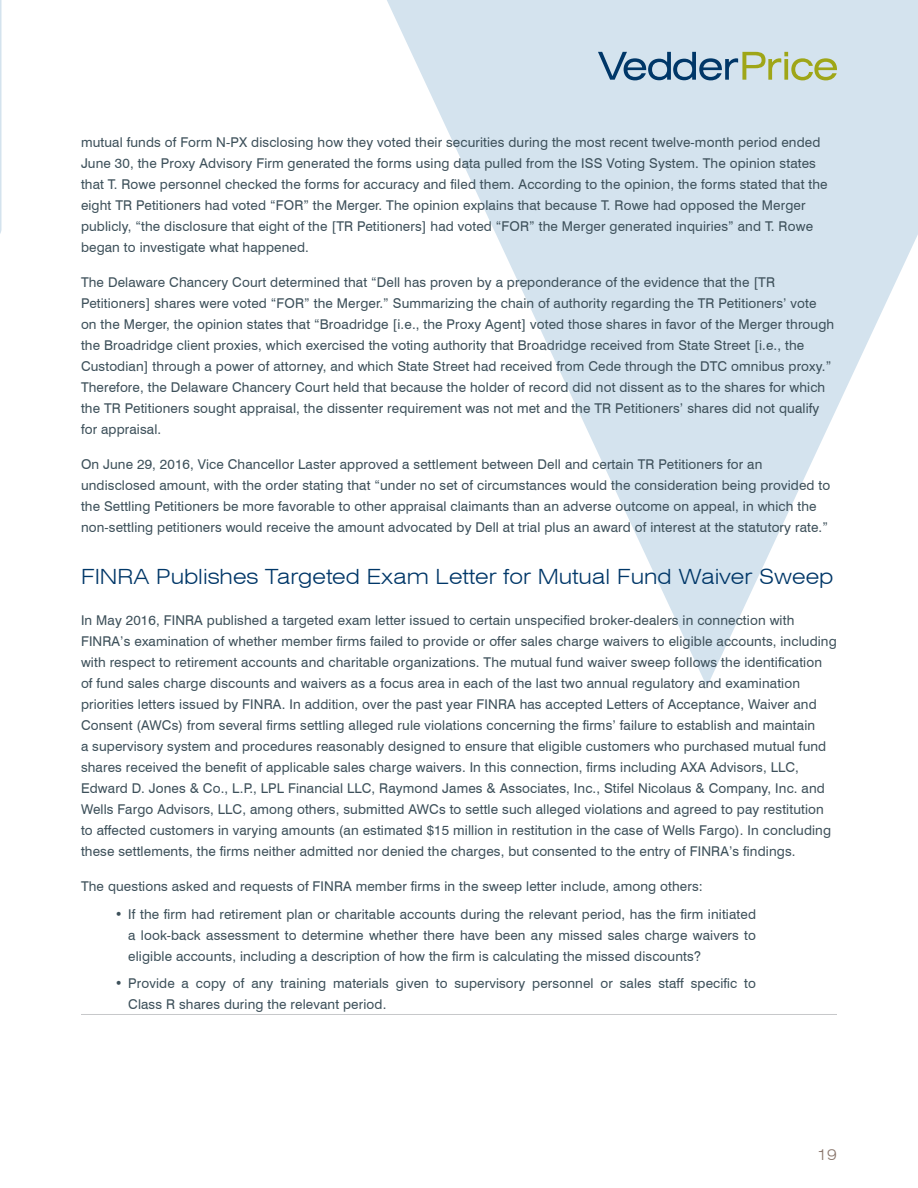
<style>
.page{position:relative;width:918px;height:1188px;background:#fff}
.page>*{position:absolute;margin:0;border:0;box-sizing:border-box;transform-origin:0 0}
.t1{font:300 expanded 21px "Swiss 721 BT";color:#003768}
.t2{font:300 expanded 15px "Swiss 721 BT";color:#88746a}
.t3{font:13.5px/21px "Swiss 721 BT";letter-spacing:.01em;color:#3d505a}
</style>
<div class="page">
<svg style="left:387px;top:0;width:531px;height:686px;fill:#d4e3ee"></svg>
<svg style="left:598px;top:52px;width:239px;height:28px;background:#a1b7b5"></svg>
<hr style="left:81px;top:1014px;width:756px;height:1px;background:#c7c8ca">
<p class="t3" style="left:81px;top:132px;width:748px">mutual funds of Form N-PX disclosing how they voted their securities during the most recent twelve-month period ended June 30, the Proxy Advisory Firm generated the forms using data pulled from the ISS Voting System. The opinion states that T. Rowe personnel checked the forms for accuracy and filed them. According to the opinion, the forms stated that the eight TR Petitioners had voted “FOR” the Merger. The opinion explains that because T. Rowe had opposed the Merger publicly, “the disclosure that eight of the [TR Petitioners] had voted “FOR” the Merger generated inquiries” and T. Rowe began to investigate what happened.</p>
<p class="t3" style="left:81px;top:272px;width:755px">The Delaware Chancery Court determined that “Dell has proven by a preponderance of the evidence that the [TR Petitioners] shares were voted “FOR” the Merger.” Summarizing the chain of authority regarding the TR Petitioners’ vote on the Merger, the opinion states that “Broadridge [i.e., the Proxy Agent] voted those shares in favor of the Merger through the Broadridge client proxies, which exercised the voting authority that Broadridge received from State Street [i.e., the Custodian] through a power of attorney, and which State Street had received from Cede through the DTC omnibus proxy.” Therefore, the Delaware Chancery Court held that because the holder of record did not dissent as to the shares for which the TR Petitioners sought appraisal, the dissenter requirement was not met and the TR Petitioners’ shares did not qualify for appraisal.</p>
<p class="t3" style="left:81px;top:453px;width:751px">On June 29, 2016, Vice Chancellor Laster approved a settlement between Dell and certain TR Petitioners for an undisclosed amount, with the order stating that “under no set of circumstances would the consideration being provided to the Settling Petitioners be more favorable to other appraisal claimants than an adverse outcome on appeal, in which the non-settling petitioners would receive the amount advocated by Dell at trial plus an award of interest at the statutory rate.”</p>
<h1 class="t1" style="left:81px;top:564px;width:754px">FINRA Publishes Targeted Exam Letter for Mutual Fund Waiver Sweep</h1>
<p class="t3" style="left:81px;top:610px;width:757px">In May 2016, FINRA published a targeted exam letter issued to certain unspecified broker-dealers in connection with FINRA’s examination of whether member firms failed to provide or offer sales charge waivers to eligible accounts, including with respect to retirement accounts and charitable organizations. The mutual fund waiver sweep follows the identification of fund sales charge discounts and waivers as a focus area in each of the last two annual regulatory and examination priorities letters issued by FINRA. In addition, over the past year FINRA has accepted Letters of Acceptance, Waiver and Consent (AWCs) from several firms settling alleged rule violations concerning the firms’ failure to establish and maintain<br>a supervisory system and procedures reasonably designed to ensure that eligible customers who purchased mutual fund shares received the benefit of applicable sales charge waivers. In this connection, firms including AXA Advisors, LLC, Edward D. Jones &amp; Co., L.P., LPL Financial LLC, Raymond James &amp; Associates, Inc., Stifel Nicolaus &amp; Company, Inc. and Wells Fargo Advisors, LLC, among others, submitted AWCs to settle such alleged violations and agreed to pay restitution to affected customers in varying amounts (an estimated $15 million in restitution in the case of Wells Fargo). In concluding these settlements, the firms neither admitted nor denied the charges, but consented to the entry of FINRA’s findings.</p>
<p class="t3" style="left:81px;top:875px;width:623px">The questions asked and requests of FINRA member firms in the sweep letter include, among others:</p>
<p class="t3" style="left:128px;top:903px;width:629px;text-align:justify;text-indent:-14px">• If the firm had retirement plan or charitable accounts during the relevant period, has the firm initiated a look-back assessment to determine whether there have been any missed sales charge waivers to eligible accounts, including a description of how the firm is calculating the missed discounts?</p>
<p class="t3" style="left:128px;top:973px;width:629px;text-indent:-14px">• Provide a copy of any training materials given to supervisory personnel or sales staff specific to<br>Class R shares during the relevant period.</p>
<p class="t2" style="left:818px;top:1146px;width:21px">19</p>
</div>
